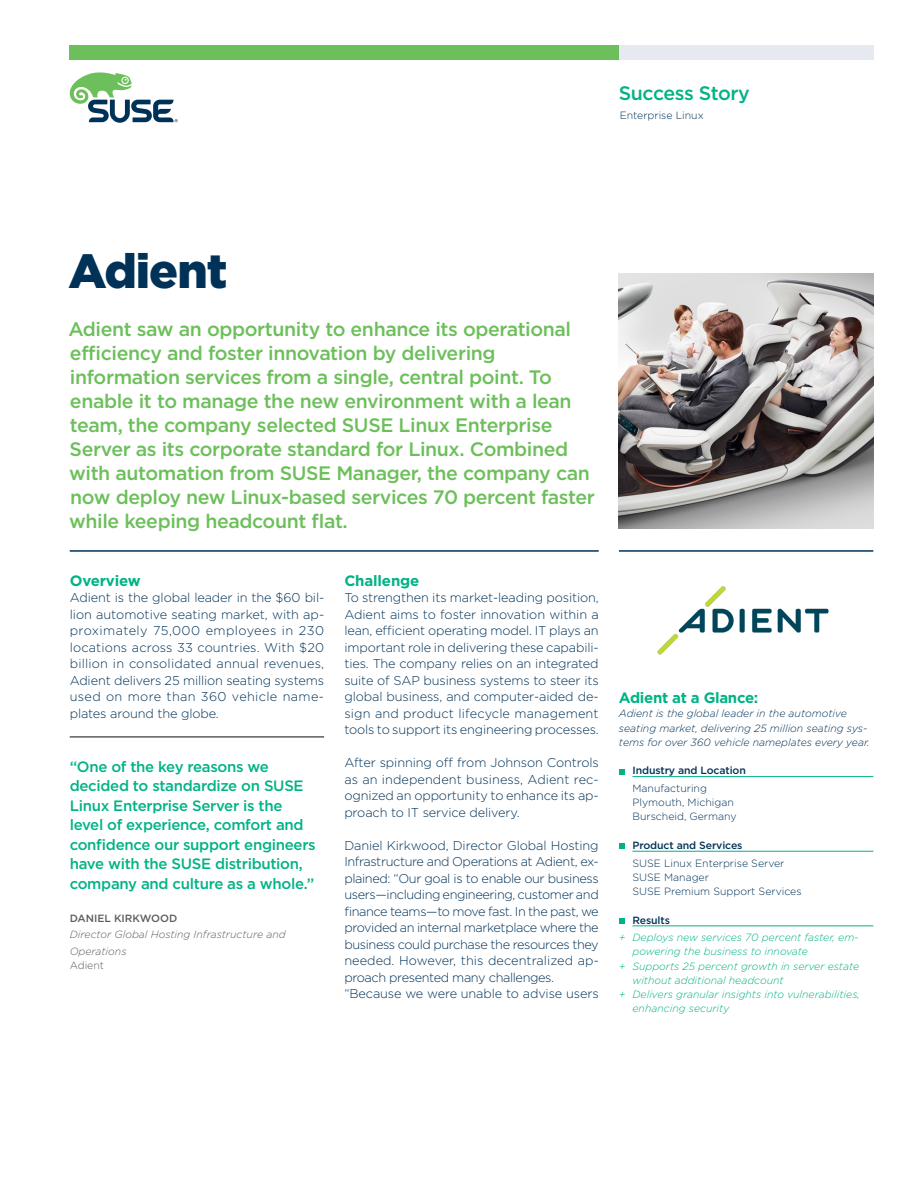
<style>
.page{position:relative;width:918px;height:1188px;background:#fff}
.page>*{position:absolute;margin:0;border:0;box-sizing:border-box;transform-origin:0 0}
.t1{font:900 48px "Gotham";letter-spacing:-.02em;color:#003258}
.t2{font:500 19.5px/24px "Gotham";letter-spacing:-.02em;color:#6cbf5a}
.t3{font:500 19.5px "Gotham";letter-spacing:-.02em;color:#00b385}
.t4{font:500 15px/19.5px "Gotham";letter-spacing:-.02em;color:#00b385}
.t5{font:700 15px "Gotham";letter-spacing:-.015em;color:#00b385}
.t6{font:300 12.75px/16.5px "Gotham";letter-spacing:-.03em;color:#003258;text-align:justify}
.t7{font:italic 300 10.5px "Gotham";color:#00b385}
.t8{font:300 10.5px/14.2px "Gotham";color:#003258}
.t9{font:italic 300 10.5px/14.2px "Gotham";color:#003258}
.t10{font:italic 300 10.5px/16.5px "Gotham";color:#5d5d60}
.t11{font:500 10.5px "Gotham";letter-spacing:-.01em;color:#003258}
.t12{font:500 10.5px "Gotham";color:#5d5d60}
.t13{font:300 10.5px "Gotham";color:#5d5d60}
</style>
<div class="page">
<hr style="left:70px;top:550px;width:529px;height:2px;background:#003258">
<hr style="left:619px;top:550px;width:254px;height:2px;background:#003258">
<img style="left:619px;top:274px;width:254px;height:254px">
<hr style="left:632px;top:776px;width:241px;height:1px;background:#00b385">
<hr style="left:632px;top:851px;width:241px;height:1px;background:#00b385">
<hr style="left:632px;top:926px;width:241px;height:1px;background:#00b385">
<svg style="left:619px;top:769px;width:5px;height:5px"></svg>
<svg style="left:619px;top:844px;width:5px;height:5px"></svg>
<svg style="left:619px;top:918px;width:5px;height:6px"></svg>
<div style="left:619px;top:45px;width:254px;height:14px;background:#e6e9ef"></div>
<div style="left:70px;top:45px;width:549px;height:14px;background:#6cbf5a"></div>
<svg style="left:69px;top:72px;width:109px;height:51px"></svg>
<hr style="left:70px;top:736px;width:254px;height:2px;background:#5d5d60">
<img style="left:657px;top:586px;width:172px;height:69px">
<h2 class="t3" style="left:619px;top:82px;width:133px">Success Story</h2>
<p class="t8" style="left:620px;top:108px;width:86px">Enterprise Linux</p>
<h1 class="t1" style="left:68px;top:243px;width:161px">Adient</h1>
<p class="t2" style="left:68px;top:317px;width:528px">Adient saw an opportunity to enhance its operational efficiency and foster innovation by delivering information services from a single, central point. To enable it to manage the new environment with a lean team, the company selected SUSE Linux Enterprise Server as its corporate standard for Linux. Combined with automation from SUSE Manager, the company can now deploy new Linux-based services 70 percent faster while keeping headcount flat.</p>
<p class="t5" style="left:70px;top:572px;width:72px">Overview</p>
<p class="t6" style="left:70px;top:589px;width:256px">Adient is the global leader in the $60 bil&shy;lion automotive seating market, with ap&shy;proximately 75,000 employees in 230 locations across 33 countries. With $20 billion in consolidated annual revenues, Adient delivers 25 million seating systems used on more than 360 vehicle name&shy;plates around the globe.</p>
<p class="t4" style="left:70px;top:756px;width:248px">“One of the key reasons we decided to standardize on SUSE<br>Linux Enterprise Server is the level of experience, comfort and confidence our support engineers have with the SUSE distribution, company and culture as a whole.”</p>
<p class="t12" style="left:70px;top:912px;width:109px">DANIEL KIRKWOOD</p>
<p class="t10" style="left:70px;top:926px;width:217px">Director Global Hosting Infrastructure and<br>Operations</p>
<p class="t13" style="left:70px;top:959px;width:36px">Adient</p>
<p class="t5" style="left:344px;top:572px;width:77px">Challenge</p>
<p class="t6" style="left:344px;top:589px;width:256px">To strengthen its market-leading position, Adient aims to foster innovation within a lean, efficient operating model. IT plays an important role in delivering these capabili&shy;ties. The company relies on an integrated suite of SAP business systems to steer its global business, and computer-aided de&shy;sign and product lifecycle management tools to support its engineering processes.</p>
<p class="t6" style="left:344px;top:754px;width:256px">After spinning off from Johnson Controls as an independent business, Adient rec&shy;ognized an opportunity to enhance its ap&shy;proach to IT service delivery.</p>
<p class="t6" style="left:344px;top:837px;width:256px;text-align:left">Daniel Kirkwood, Director Global Hosting Infrastructure and Operations at Adient, ex&shy;plained: “Our goal is to enable our business users—including engineering, customer and finance teams—to move fast. In the past, we provided an internal marketplace where the business could purchase the resources they needed. However, this decentralized ap&shy;proach presented many challenges. “Because we were unable to advise users</p>
<p class="t5" style="left:619px;top:689px;width:141px">Adient at a Glance:</p>
<p class="t9" style="left:619px;top:706px;width:252px">Adient is the global leader in the automotive seating market, delivering 25 million seating sys&shy;tems for over 360 vehicle nameplates every year.</p>
<p class="t11" style="left:632px;top:765px;width:115px">Industry and Location</p>
<p class="t8" style="left:633px;top:781px;width:106px">Manufacturing<br>Plymouth, Michigan<br>Burscheid, Germany</p>
<p class="t11" style="left:632px;top:839px;width:111px">Product and Services</p>
<p class="t8" style="left:632px;top:855px;width:171px">SUSE Linux Enterprise Server<br>SUSE Manager<br>SUSE Premium Support Services</p>
<p class="t11" style="left:632px;top:914px;width:39px">Results</p>
<p class="t7" style="left:619px;top:932px;width:241px">+ Deploys new services 70 percent faster, em-</p>
<p class="t7" style="left:633px;top:946px;width:177px">powering the business to innovate</p>
<p class="t7" style="left:619px;top:960px;width:242px">+ Supports 25 percent growth in server estate</p>
<p class="t7" style="left:633px;top:974px;width:153px">without additional headcount</p>
<p class="t7" style="left:619px;top:989px;width:243px">+ Delivers granular insights into vulnerabilities,</p>
<p class="t7" style="left:633px;top:1003px;width:98px">enhancing security</p>
</div>
